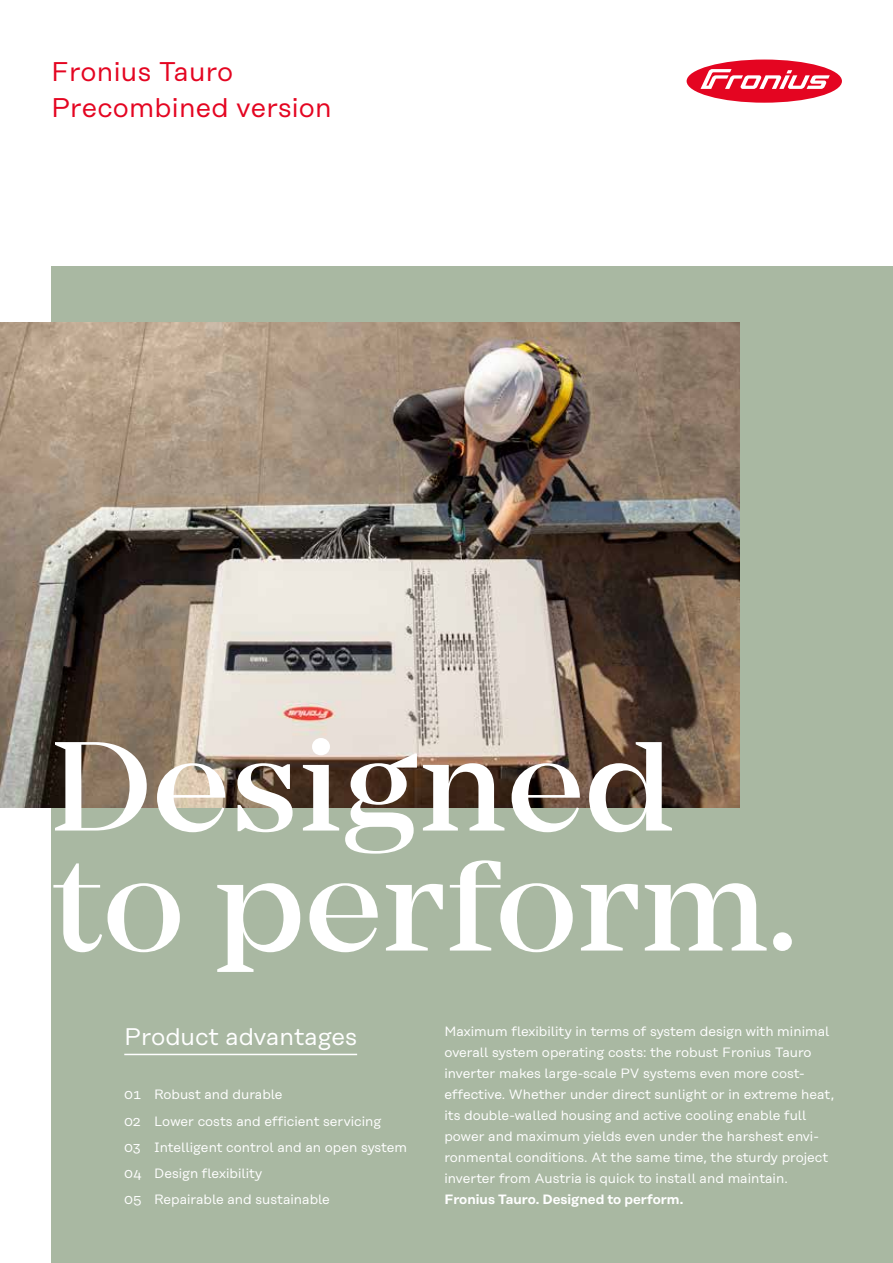
<style>
.page{position:relative;width:893px;height:1263px;background:#fff}
.page>*{position:absolute;margin:0;border:0;box-sizing:border-box;transform-origin:0 0}
.t1{font:500 132px/120px "Mirador";color:#fff}
.t2{font:27px/36px "Rational Text";letter-spacing:.01em;color:#e40521}
.t3{font:24px "Rational Text";color:#fff}
.t4{font:13.5px/21px "Rational Text";color:#fff}
.t5{font:600 13.5px "Rational Text";color:#fff}
</style>
<div class="page">
<div style="left:51px;top:267px;width:842px;height:996px;background:#a9b8a2"></div>
<img style="left:0;top:323px;width:740px;height:485px">
<div style="left:687px;top:60px;width:155px;height:43px;background:#e40521;border-radius:50%"></div>
<svg style="left:700px;top:69px;width:130px;height:20px"></svg>
<hr style="left:124px;top:1054px;width:233px;height:1px;background:#fff">
<h2 class="t2" style="left:51px;top:54px;width:282px">Fronius Tauro<br>Precombined version</h2>
<h1 class="t1" style="left:51px;top:727px;width:746px">Designed to perform.</h1>
<h3 class="t3" style="left:124px;top:1023px;width:234px">Product advantages</h3>
<p class="t4" style="left:124px;top:1081px;width:284px;line-height:26.2px">01 Robust and durable<br>02 Lower costs and efficient servicing<br>03 Intelligent control and an open system<br>04 Design flexibility<br>05 Repairable and sustainable</p>
<p class="t4" style="left:444px;top:1021px;width:391px">Maximum flexibility in terms of system design with minimal overall system operating costs: the robust Fronius Tauro inverter makes large-scale PV systems even more cost&shy;effective. Whether under direct sunlight or in extreme heat, its double-walled housing and active cooling enable full power and maximum yields even under the harshest envi&shy;ronmental conditions. At the same time, the sturdy project inverter from Austria is quick to install and maintain.</p>
<p class="t5" style="left:444px;top:1191px;width:240px">Fronius Tauro. Designed to perform.</p>
</div>
